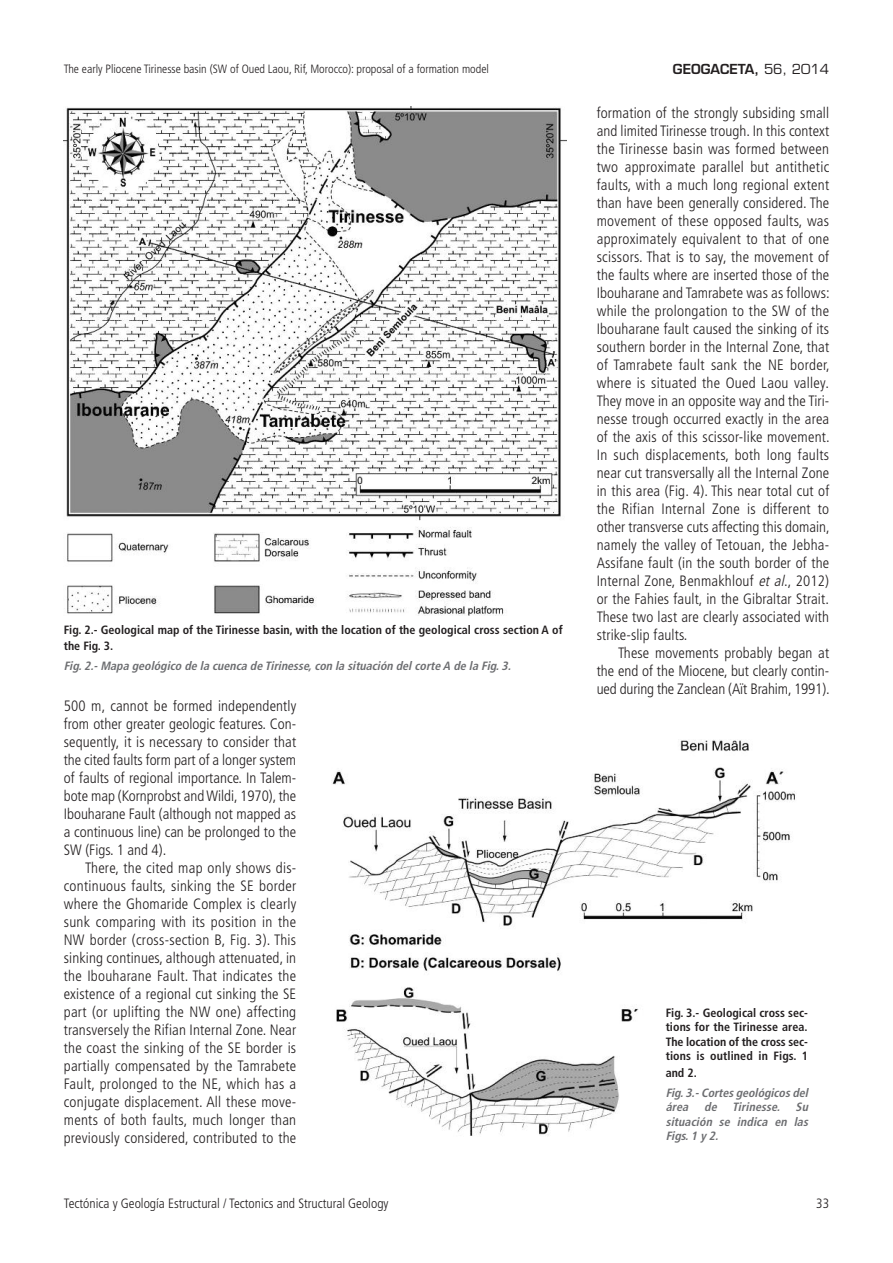
<style>
.page{position:relative;width:893px;height:1263px;background:#fff}
.page>*{position:absolute;margin:0;border:0;box-sizing:border-box;transform-origin:0 0}
.t1{font:300 condensed 15px/18px "Frutiger";color:#231f20;text-align:justify}
.t2{font:300 condensed 13.5px "Frutiger";color:#231f20}
.t3{font:600 13.5px "Eurostile";color:#231f20}
.t4{font:700 condensed 12px/14.4px "Frutiger";color:#231f20}
.t5{font:italic 700 condensed 12px/14.4px "Frutiger";color:#6c6d70;text-align:justify}
.t6{font:300 condensed 12px "Frutiger";color:#231f20}
.s1{font-weight:400}
.s2{font-style:italic}
</style>
<div class="page">
<img style="left:64px;top:106px;width:503px;height:510px">
<img style="left:332px;top:739px;width:463px;height:397px">
<p class="t6" style="left:64px;top:64px;width:427px">The early Pliocene Tirinesse basin (SW of Oued Laou, Rif, Morocco): proposal of a formation model</p>
<p class="t3" style="left:673px;top:64px;width:158px">GEOGACETA, <span class="s1">56, 2014</span></p>
<p class="t4" style="left:64px;top:622px;width:500px;line-height:16.6px">Fig. 2.- Geological map of the Tirinesse basin, with the location of the geological cross section A of the Fig. 3.</p>
<p class="t5" style="left:64px;top:660px;width:451px">Fig. 2.- Mapa geológico de la cuenca de Tirinesse, con la situación del corte A de la Fig. 3.</p>
<p class="t1" style="left:64px;top:698px;width:234px">500 m, cannot be formed independently from other greater geologic features. Con&shy;sequently, it is necessary to consider that the cited faults form part of a longer system of faults of regional importance. In Talem&shy;bote map (Kornprobst andWildi, 1970), the Ibouharane Fault (although not mapped as a continuous line) can be prolonged to the SW (Figs. 1 and 4).</p>
<p class="t1" style="left:64px;top:860px;width:234px;text-indent:21px">There, the cited map only shows dis&shy;continuous faults, sinking the SE border where the Ghomaride Complex is clearly sunk comparing with its position in the NW border (cross-section B, Fig. 3). This sinking continues, although attenuated, in the Ibouharane Fault. That indicates the existence of a regional cut sinking the SE part (or uplifting the NW one) affecting transversely the Rifian Internal Zone. Near the coast the sinking of the SE border is partially compensated by the Tamrabete Fault, prolonged to the NE, which has a conjugate displacement. All these move&shy;ments of both faults, much longer than previously considered, contributed to the</p>
<p class="t1" style="left:597px;top:105px;width:235px">formation of the strongly subsiding small and limited Tirinesse trough. In this context the Tirinesse basin was formed between two approximate parallel but antithetic faults, with a much long regional extent than have been generally considered. The movement of these opposed faults, was approximately equivalent to that of one scissors. That is to say, the movement of the faults where are inserted those of the Ibouharane and Tamrabete was as follows: while the prolongation to the SW of the Ibouharane fault caused the sinking of its southern border in the Internal Zone, that of Tamrabete fault sank the NE border, where is situated the Oued Laou valley.<br>They move in an opposite way and the Tiri&shy;nesse trough occurred exactly in the area of the axis of this scissor-like movement.<br>In such displacements, both long faults near cut transversally all the Internal Zone in this area (Fig. 4). This near total cut of the Rifian Internal Zone is different to other transverse cuts affecting this domain, namely the valley of Tetouan, the Jebha-Assifane fault (in the south border of the Internal Zone, Benmakhlouf <span class="s2">etal</span>., 2012) or the Fahies fault, in the Gibraltar Strait.<br>These two last are clearly associated with strike-slip faults.</p>
<p class="t1" style="left:597px;top:645px;width:234px;text-indent:21px">These movements probably began at the end of the Miocene, but clearly contin&shy;ued during the Zanclean (Aït Brahim, 1991).</p>
<p class="t4" style="left:666px;top:1006px;width:144px;text-align:justify">Fig. 3.- Geological cross sec&shy;tions for the Tirinesse area.<br>The location of the cross sec&shy;tions is outlined in Figs. 1</p>
<p class="t4" style="left:666px;top:1066px;width:33px">and 2.</p>
<p class="t5" style="left:666px;top:1086px;width:146px">Fig. 3.- Cortes geológicos del área de Tirinesse. Su situación se indica en las Figs. 1 y 2.</p>
<p class="t2" style="left:64px;top:1198px;width:326px">Tectónica y Geología Estructural / Tectonics and Structural Geology</p>
<p class="t2" style="left:816px;top:1198px;width:14px">33</p>
</div>
